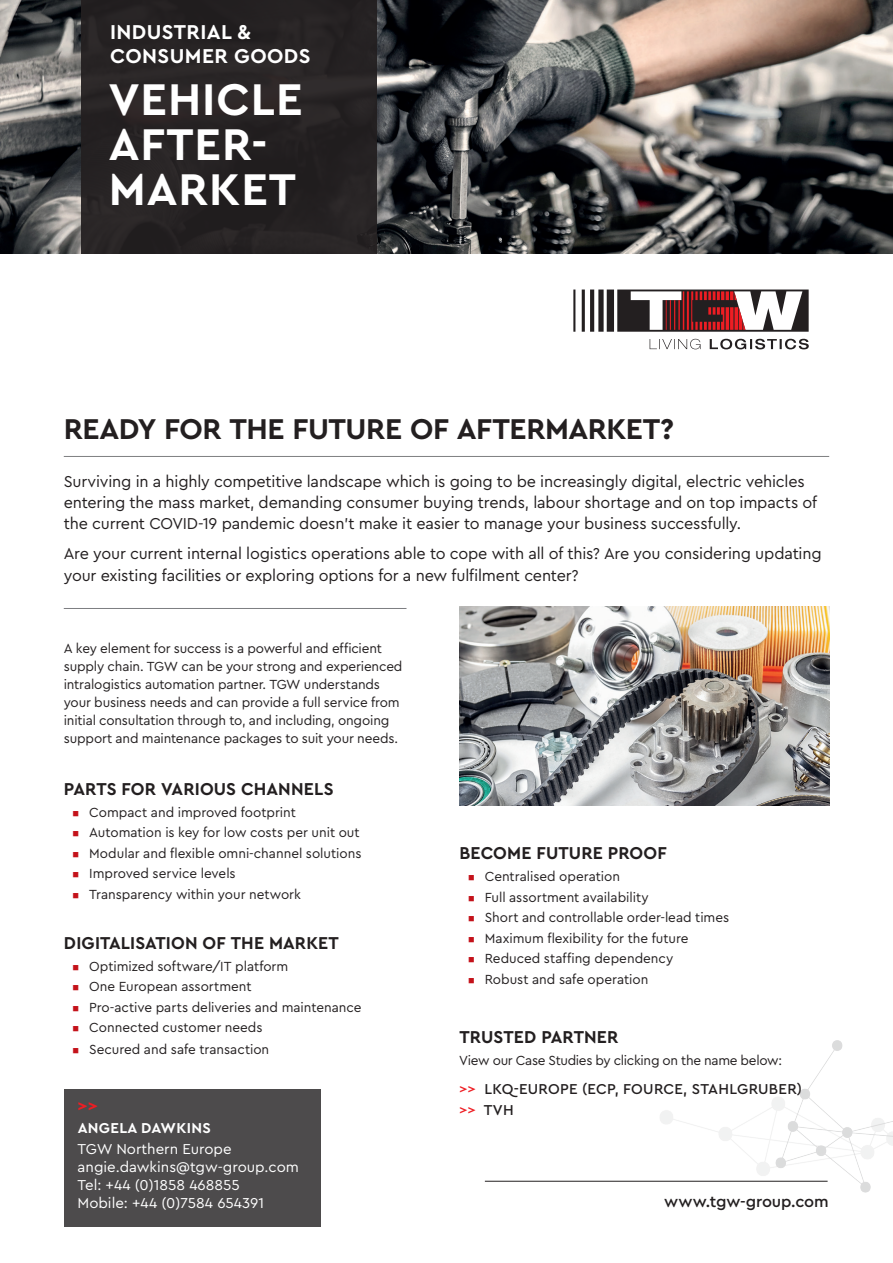
<style>
.page{position:relative;width:893px;height:1263px;background:#fff}
.page>*{position:absolute;margin:0;border:0;box-sizing:border-box;transform-origin:0 0}
.t1{font:700 46.5px/45px "Cera PRO";letter-spacing:.02em;color:#fff}
.t2{font:700 30px "Cera PRO";letter-spacing:-.015em;color:#231f20}
.t3{font:700 21px/24px "Cera PRO";letter-spacing:.02em;color:#fff}
.t4{font:700 18px "Cera PRO";letter-spacing:.005em;color:#231f20}
.t5{font:700 18px "Cera PRO";color:#ee1d23}
.t6{font:16.5px/21px "Cera PRO";letter-spacing:-.01em;color:#231f20}
.t7{font:500 16.5px "Cera PRO";letter-spacing:-.01em;color:#231f20}
.t8{font:15px/18px "Cera PRO";color:#fff}
.t9{font:500 15px/21px "Cera PRO";letter-spacing:.02em;color:#231f20}
.t10{font:700 15px "Cera PRO";letter-spacing:.02em;color:#fff}
.t11{font:13.8px/18px "Cera PRO";letter-spacing:-.005em;color:#231f20}
.s1{color:#c4121a}
.s2{color:#ee1d23}
</style>
<div class="page">
<svg style="left:573px;top:289px;width:236px;height:43px"></svg>
<svg style="left:650px;top:339px;width:159px;height:10px"></svg>
<img style="left:459px;top:607px;width:370px;height:199px">
<hr style="left:64px;top:608px;width:342px;height:1px;background:#7d7e81">
<hr style="left:64px;top:456px;width:765px;height:1px;background:#7d7e81">
<img style="left:0;top:0;width:893px;height:253px">
<img style="left:567px;top:1040px;width:326px;height:153px">
<hr style="left:485px;top:1181px;width:343px;height:1px;background:#231f20">
<div style="left:64px;top:1090px;width:256px;height:137px;background:#4d4b4c"></div>
<div style="left:81px;top:0;width:295px;height:254px;background:#231f20"></div>
<h3 class="t3" style="left:110px;top:19px;width:202px">INDUSTRIAL &amp;<br>CONSUMER GOODS</h3>
<h1 class="t1" style="left:109px;top:75px;width:195px">VEHICLE<br>AFTER-<br>MARKET</h1>
<h2 class="t2" style="left:64px;top:409px;width:612px">READY FOR THE FUTURE OF AFTERMARKET?</h2>
<p class="t6" style="left:64px;top:470px;width:755px">Surviving in a highly competitive landscape which is going to be increasingly digital, electric vehicles entering the mass market, demanding consumer buying trends, labour shortage and on top impacts of the current COVID-19 pandemic doesn’t make it easier to manage your business successfully.</p>
<p class="t6" style="left:64px;top:541px;width:759px;line-height:22.5px">Are your current internal logistics operations able to cope with all of this? Are you considering updating your existing facilities or exploring options for a new fulfilment center?</p>
<p class="t11" style="left:64px;top:639px;width:340px">A key element for success is a powerful and efficient supply chain. TGW can be your strong and experienced intralogistics automation partner. TGW understands your business needs and can provide a full service from initial consultation through to, and including, ongoing support and maintenance packages to suit your needs.</p>
<h3 class="t4" style="left:64px;top:777px;width:271px">PARTS FOR VARIOUS CHANNELS</h3>
<p class="t11" style="left:72px;top:802px;width:225px"><span class="s1">▪</span> Compact and improved footprint</p>
<p class="t11" style="left:72px;top:823px;width:289px"><span class="s1">▪</span> Automation is key for low costs per unit out</p>
<p class="t11" style="left:72px;top:843px;width:291px"><span class="s1">▪</span> Modular and flexible omni-channel solutions</p>
<p class="t11" style="left:72px;top:864px;width:165px"><span class="s1">▪</span> Improved service levels</p>
<p class="t11" style="left:72px;top:885px;width:230px"><span class="s1">▪</span> Transparency within your network</p>
<h3 class="t4" style="left:64px;top:931px;width:276px">DIGITALISATION OF THE MARKET</h3>
<p class="t11" style="left:72px;top:957px;width:218px"><span class="s1">▪</span> Optimized software/IT platform</p>
<p class="t11" style="left:72px;top:977px;width:181px"><span class="s1">▪</span> One European assortment</p>
<p class="t11" style="left:72px;top:998px;width:291px"><span class="s1">▪</span> Pro-active parts deliveries and maintenance</p>
<p class="t11" style="left:72px;top:1018px;width:192px"><span class="s1">▪</span> Connected customer needs</p>
<p class="t11" style="left:72px;top:1040px;width:199px"><span class="s1">▪</span> Secured and safe transaction</p>
<h3 class="t5" style="left:78px;top:1094px;width:22px">&gt;&gt;</h3>
<p class="t10" style="left:78px;top:1118px;width:135px">ANGELA DAWKINS</p>
<p class="t8" style="left:78px;top:1139px;width:223px">TGW Northern Europe angie.dawkins@tgw-group.com<br>Tel: +44 (0)1858 468855<br>Mobile: +44 (0)7584 654391</p>
<h3 class="t4" style="left:459px;top:841px;width:209px">BECOME FUTURE PROOF</h3>
<p class="t11" style="left:468px;top:867px;width:154px"><span class="s1">▪</span> Centralised operation</p>
<p class="t11" style="left:468px;top:887px;width:182px"><span class="s1">▪</span> Full assortment availability</p>
<p class="t11" style="left:468px;top:908px;width:263px"><span class="s1">▪</span> Short and controllable order-lead times</p>
<p class="t11" style="left:468px;top:928px;width:222px"><span class="s1">▪</span> Maximum flexibility for the future</p>
<p class="t11" style="left:468px;top:949px;width:207px"><span class="s1">▪</span> Reduced staffing dependency</p>
<p class="t11" style="left:468px;top:969px;width:182px"><span class="s1">▪</span> Robust and safe operation</p>
<h3 class="t4" style="left:459px;top:1025px;width:161px">TRUSTED PARTNER</h3>
<p class="t11" style="left:459px;top:1050px;width:324px">View our Case Studies by clicking on the name below:</p>
<p class="t9" style="left:459px;top:1078px;width:344px"><span class="s2">&gt;&gt;</span> LKQ-EUROPE (ECP, FOURCE, STAHLGRUBER) <span class="s2">&gt;&gt;</span> TVH</p>
<p class="t7" style="left:664px;top:1191px;width:166px">www.tgw-group.com</p>
</div>
